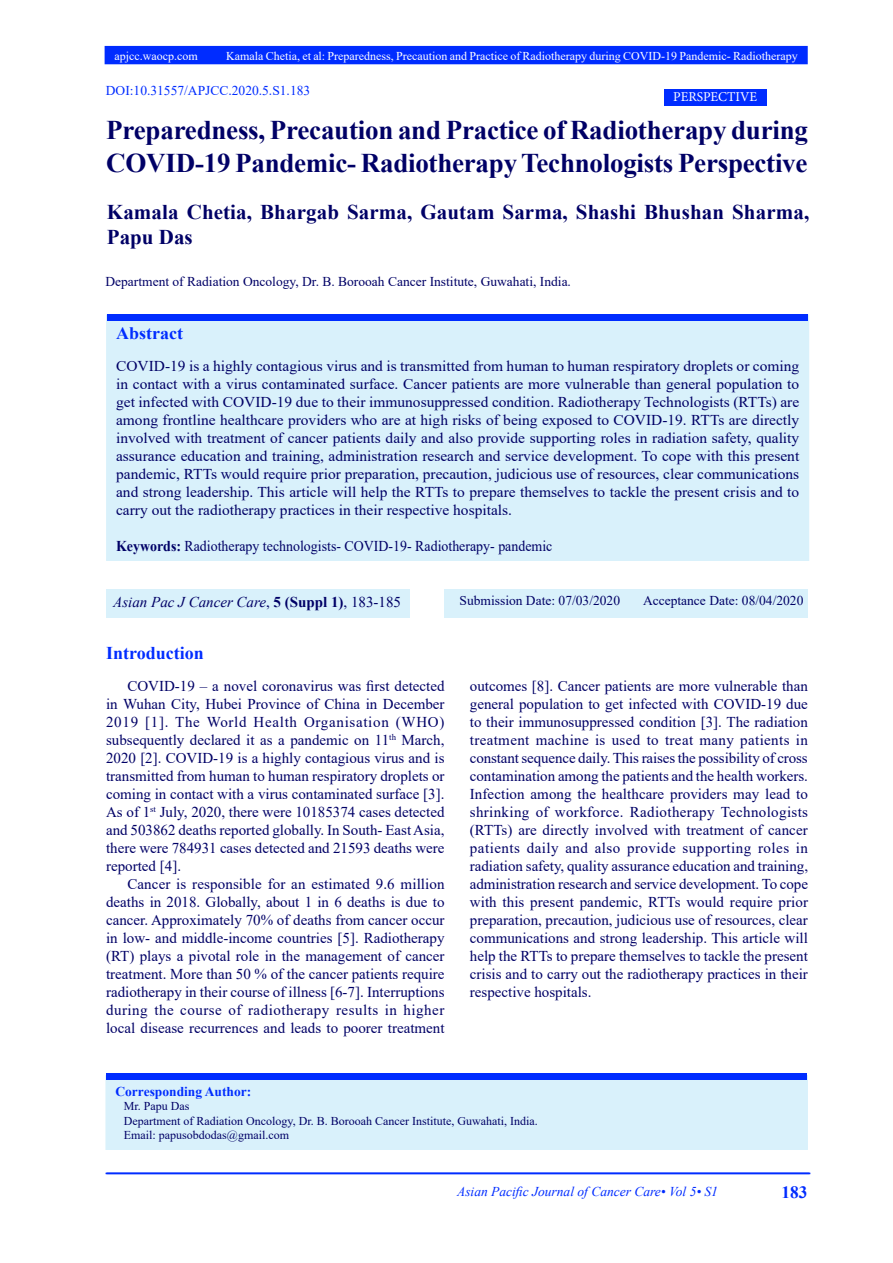
<style>
.page{position:relative;width:893px;height:1263px;background:#fff}
.page>*{position:absolute;margin:0;border:0;box-sizing:border-box;transform-origin:0 0}
.Body_Text_2{font:700 27px/32.4px "Times New Roman";letter-spacing:-.01em;color:#006}
.t1{font:700 21px/25.2px "Times New Roman";letter-spacing:.005em;color:#006}
.t2{font:700 18px "Times New Roman";color:#002cff}
.heading_6{font:700 17.55px "Times New Roman";color:#002cff}
.t3{font:700 17.25px "Times New Roman";color:#002cff}
.t4{font:15px/18px "Times New Roman";color:#006;text-align:justify}
.t5{font:15px "Times New Roman";color:#006;scale:.93 1}
.t6{font:italic 15px "Times New Roman";color:#006}
.t7{font:13.5px "Times New Roman";color:#006}
.t8{font:italic 13.5px "Times New Roman";color:#002cff}
.t9{font:13.5px "Times New Roman";color:#002cff}
.t10{font:700 13.5px "Times New Roman";color:#002cff}
.t11{font:13.5px "Minion Pro";color:#fff}
.t12{font:12px "Times New Roman";color:#fff}
.t13{font:12px "Times New Roman";color:#006}
.s1{font-weight:700}
.s2{font-style:normal}
.s3{font-weight:700;font-style:normal}
</style>
<div class="page">
<div style="left:105px;top:47px;width:702px;height:17px;background:#002cff"></div>
<div style="left:105px;top:46px;width:703px;height:18px;border:2px solid #002cff"></div>
<div style="left:107px;top:315px;width:701px;height:245px;background:#d9f1fb"></div>
<div style="left:107px;top:314px;width:701px;height:6px;background:#002cff"></div>
<div style="left:106px;top:1076px;width:701px;height:73px;background:#d9f1fb"></div>
<div style="left:105px;top:1075px;width:703px;height:75px;border:2px solid #d9f1fb"></div>
<hr style="left:106px;top:1173px;width:704px;height:1px;background:#002cff">
<div style="left:664px;top:89px;width:102px;height:17px;background:#002cff"></div>
<div style="left:106px;top:1073px;width:701px;height:7px;background:#002cff"></div>
<div style="left:106px;top:588px;width:304px;height:29px;background:#d9f1fb"></div>
<div style="left:444px;top:588px;width:364px;height:29px;background:#d9f1fb"></div>
<p class="t12" style="left:115px;top:47px;width:85px">apjcc.waocp.com</p>
<p class="t12" style="left:226px;top:47px;width:573px">Kamala Chetia, et al: Preparedness, Precaution and Practice of Radiotherapy during COVID-19 Pandemic- Radiotherapy</p>
<p class="t9" style="left:106px;top:81px;width:206px">DOI:10.31557/APJCC.2020.5.S1.183</p>
<p class="Body_Text_2" style="left:106px;top:113px;width:703px">Preparedness, Precaution and Practice of Radiotherapy during<br>COVID-19 Pandemic- Radiotherapy Technologists Perspective</p>
<p class="t1" style="left:107px;top:199px;width:704px">Kamala Chetia, Bhargab Sarma, Gautam Sarma, Shashi Bhushan Sharma,<br>Papu Das</p>
<p class="t11" style="left:673px;top:88px;width:86px">PERSPECTIVE</p>
<p class="t7" style="left:105px;top:271px;width:467px">Department of Radiation Oncology, Dr. B. Borooah Cancer Institute, Guwahati, India.</p>
<p class="heading_6" style="left:116px;top:321px;width:68px">Abstract</p>
<p class="t4" style="left:116px;top:357px;width:685px">COVID-19 is a highly contagious virus and is transmitted from human to human respiratory droplets or coming in contact with a virus contaminated surface. Cancer patients are more vulnerable than general population to get infected with COVID-19 due to their immunosuppressed condition. Radiotherapy Technologists (RTTs) are among frontline healthcare providers who are at high risks of being exposed to COVID-19. RTTs are directly involved with treatment of cancer patients daily and also provide supporting roles in radiation safety, quality assurance education and training, administration research and service development. To cope with this present pandemic, RTTs would require prior preparation, precaution, judicious use of resources, clear communications and strong leadership. This article will help the RTTs to prepare themselves to tackle the present crisis and to carry out the radiotherapy practices in their respective hospitals.</p>
<p class="t5" style="left:116px;top:535px;width:471px"><span class="s1">Keywords:</span> Radiotherapy technologists- COVID-19- Radiotherapy- pandemic</p>
<p class="t6" style="left:113px;top:591px;width:289px">Asian Pac J Cancer Care<span class="s2">,</span> <span class="s3">5 (Suppl 1)</span><span class="s2">, 183-185</span></p>
<p class="t7" style="left:460px;top:591px;width:162px">Submission Date: 07/03/2020</p>
<p class="t7" style="left:643px;top:591px;width:162px">Acceptance Date: 08/04/2020</p>
<p class="t2" style="left:106px;top:640px;width:99px">Introduction</p>
<p class="t4" style="left:106px;top:677px;width:340px;text-indent:21px">COVID-19 – a novel coronavirus was first detected in Wuhan City, Hubei Province of China in December 2019 [1]. The World Health Organisation (WHO) subsequently declared it as a pandemic on 11<sup>th</sup> March, 2020 [2]. COVID-19 is a highly contagious virus and is transmitted from human to human respiratory droplets or coming in contact with a virus contaminated surface [3].<br>As of 1<sup>st</sup> July, 2020, there were 10185374 cases detected and 503862 deaths reported globally. In South- East Asia, there were 784931 cases detected and 21593 deaths were reported [4].</p>
<p class="t4" style="left:106px;top:875px;width:340px;text-indent:21px">Cancer is responsible for an estimated 9.6 million deaths in 2018. Globally, about 1 in 6 deaths is due to cancer. Approximately 70% of deaths from cancer occur in low- and middle-income countries [5]. Radiotherapy (RT) plays a pivotal role in the management of cancer treatment. More than 50 % of the cancer patients require radiotherapy in their course of illness [6-7]. Interruptions during the course of radiotherapy results in higher local disease recurrences and leads to poorer treatment</p>
<p class="t4" style="left:470px;top:676px;width:340px">outcomes [8]. Cancer patients are more vulnerable than general population to get infected with COVID-19 due to their immunosuppressed condition [3]. The radiation treatment machine is used to treat many patients in constant sequence daily. This raises the possibility of cross contamination among the patients and the health workers.<br>Infection among the healthcare providers may lead to shrinking of workforce. Radiotherapy Technologists (RTTs) are directly involved with treatment of cancer patients daily and also provide supporting roles in radiation safety, quality assurance education and training, administration research and service development. To cope with this present pandemic, RTTs would require prior preparation, precaution, judicious use of resources, clear communications and strong leadership. This article will help the RTTs to prepare themselves to tackle the present crisis and to carry out the radiotherapy practices in their respective hospitals.</p>
<p class="t10" style="left:115px;top:1081px;width:137px">Corresponding Author:</p>
<p class="t13" style="left:124px;top:1097px;width:67px">Mr. Papu Das</p>
<p class="t13" style="left:124px;top:1112px;width:415px">Department of Radiation Oncology, Dr. B. Borooah Cancer Institute, Guwahati, India.</p>
<p class="t13" style="left:124px;top:1126px;width:167px">Email: papusobdodas@gmail.com</p>
<p class="t8" style="left:457px;top:1182px;width:262px">Asian Pacific Journal of Cancer Care• Vol 5• S1</p>
<p class="t3" style="left:782px;top:1180px;width:27px">183</p>
</div>
